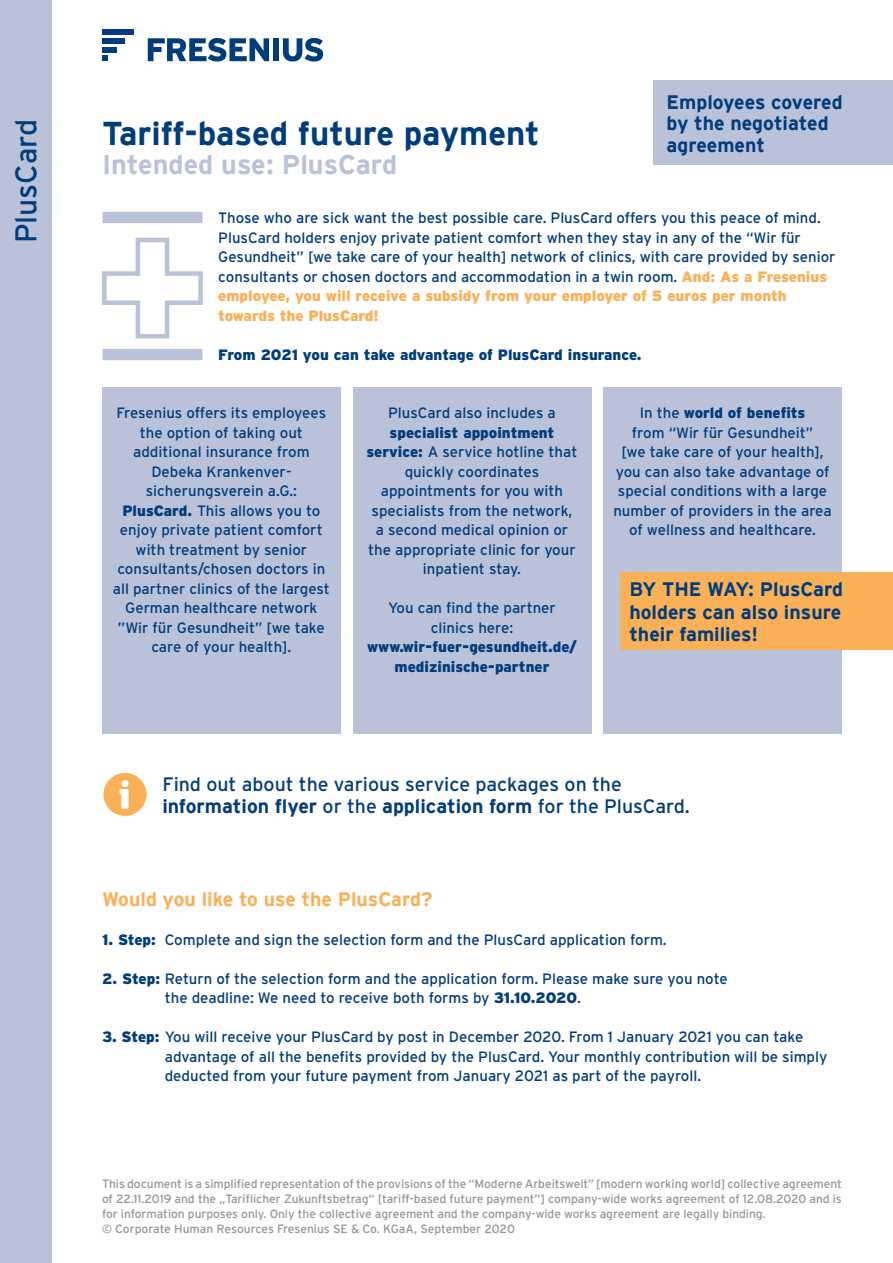
<style>
.page{position:relative;width:893px;height:1263px;background:#fff}
.page>*{position:absolute;margin:0;border:0;box-sizing:border-box;transform-origin:0 0}
.t1{font:700 33px "Interstate";color:#013c7b}
.t2{font:30px "Interstate";color:#013c7b}
.t3{font:700 27px "Interstate";color:#bac2da}
.t4{font:19.5px/22.5px "Interstate";color:#013c7b}
.t5{font:700 19.5px/21.5px "Interstate";color:#013c7b}
.t6{font:700 19.5px "Interstate";color:#fab056}
.t7{font:15px/19.5px "Interstate";color:#013c7b;text-align:center}
.t8{font:900 15px/19.5px "Interstate";color:#013c7b;text-align:center}
.t9{font:12px/15px "Interstate";letter-spacing:-.005em;color:#939598}
.s1{font-weight:900;color:#fab056}
.s2{font-weight:900}
.s3{font-weight:700}
</style>
<div class="page">
<div style="left:102px;top:38px;width:23px;height:6px;background:#013c7b"></div>
<div style="left:102px;top:30px;width:31px;height:5px;background:#013c7b"></div>
<svg style="left:102px;top:56px;width:6px;height:5px"></svg>
<div style="left:102px;top:47px;width:14px;height:5px;background:#013c7b"></div>
<svg style="left:148px;top:38px;width:121px;height:24px"></svg>
<div style="left:273px;top:38px;width:6px;height:23px;background:#013c7b"></div>
<svg style="left:283px;top:38px;width:40px;height:24px"></svg>
<div style="left:102px;top:387px;width:239px;height:346px;background:#bac2da"></div>
<div style="left:353px;top:387px;width:238px;height:346px;background:#bac2da"></div>
<div style="left:603px;top:387px;width:239px;height:346px;background:#bac2da"></div>
<svg style="left:103px;top:773px;width:43px;height:43px"></svg>
<div style="left:0;top:0;width:51px;height:1263px;background:#bac2da"></div>
<div style="left:654px;top:81px;width:239px;height:84px;background:#bac2da"></div>
<div style="left:621px;top:572px;width:272px;height:78px;background:#fab056"></div>
<svg style="left:102px;top:237px;width:101px;height:102px"></svg>
<div style="left:103px;top:212px;width:99px;height:11px;background:#bac2da"></div>
<div style="left:103px;top:349px;width:99px;height:11px;background:#bac2da"></div>
<h2 class="t2" style="left:9px;top:243px;width:126px;rotate:-90deg">PlusCard</h2>
<h1 class="t1" style="left:102px;top:110px;width:439px">Tariff-based future payment</h1>
<h3 class="t3" style="left:102px;top:145px;width:297px">Intended use: PlusCard</h3>
<h3 class="t5" style="left:666px;top:90px;width:178px">Employees covered by the negotiated agreement</h3>
<p class="t7" style="left:218px;top:208px;width:619px;text-align:left">Those who are sick want the best possible care. PlusCard offers you this peace of mind.<br>PlusCard holders enjoy private patient comfort when they stay in any of the “Wir für Gesundheit” [we take care of your health] network of clinics, with care provided by senior consultants or chosen doctors and accommodation in a twin room. <span class="s1">And: As a Fresenius employee, you will receive a subsidy from your employer of 5 euros per month towards the PlusCard!</span></p>
<p class="t8" style="left:218px;top:345px;width:425px">From 2021 you can take advantage of PlusCard insurance.</p>
<p class="t7" style="left:113px;top:403px;width:219px">Fresenius offers its employees the option of taking out additional insurance from<br>Debeka Krankenver&shy;sicherungsverein a.G.:<br><span class="s2">PlusCard.</span> This allows you to enjoy private patient comfort with treatment by senior consultants/chosen doctors in all partner clinics of the largest<br>German healthcare network ”Wir für Gesundheit” [we take care of your health].</p>
<p class="t7" style="left:388px;top:403px;width:169px">PlusCard also includes a</p>
<p class="t7" style="left:367px;top:423px;width:212px"><span class="s2">specialist appointment service:</span> A service hotline that quickly coordinates appointments for you with specialists from the network, a second medical opinion or the appropriate clinic for your inpatient stay.</p>
<p class="t7" style="left:388px;top:598px;width:169px">You can find the partner clinics here:</p>
<p class="t8" style="left:367px;top:637px;width:211px">www.wir-fuer-gesundheit.de/ medizinische-partner</p>
<p class="t7" style="left:613px;top:403px;width:220px">In the <span class="s2">world of benefits<br></span>from “Wir für Gesundheit”<br>[we take care of your health], you can also take advantage of special conditions with a large number of providers in the area of wellness and healthcare.</p>
<h3 class="t5" style="left:629px;top:577px;width:215px;line-height:22.5px;text-align:justify">BY THE WAY: PlusCard holders can also insure their families!</h3>
<h3 class="t4" style="left:162px;top:772px;width:529px">Find out about the various service packages on the <span class="s3">information flyer</span> or the <span class="s3">application form</span> for the PlusCard.</h3>
<h3 class="t6" style="left:102px;top:885px;width:332px">Would you like to use the PlusCard?</h3>
<p class="t7" style="left:102px;top:930px;width:566px"><span class="s2">1. Step:</span> Complete and sign the selection form and the PlusCard application form.</p>
<p class="t7" style="left:165px;top:969px;width:564px;text-align:left;text-indent:-63px"><span class="s2">2. Step:</span> Return of the selection form and the application form. Please make sure you note the deadline: We need to receive both forms by <span class="s2">31.10.2020</span>.</p>
<p class="t7" style="left:165px;top:1027px;width:664px;text-align:left;text-indent:-63px"><span class="s2">3. Step:</span> You will receive your PlusCard by post in December 2020. From 1 January 2021 you can take advantage of all the benefits provided by the PlusCard. Your monthly contribution will be simply deducted from your future payment from January 2021 as part of the payroll.</p>
<p class="t9" style="left:102px;top:1176px;width:741px">This document is a simplified representation of the provisions of the “Moderne Arbeitswelt” [modern working world] collective agreement of 22.11.2019 and the „Tariflicher Zukunftsbetrag“ [tariff-based future payment”] company-wide works agreement of 12.08.2020 and is for information purposes only. Only the collective agreement and the company-wide works agreement are legally binding.<br>© Corporate Human Resources Fresenius SE &amp; Co. KGaA, September 2020</p>
</div>
